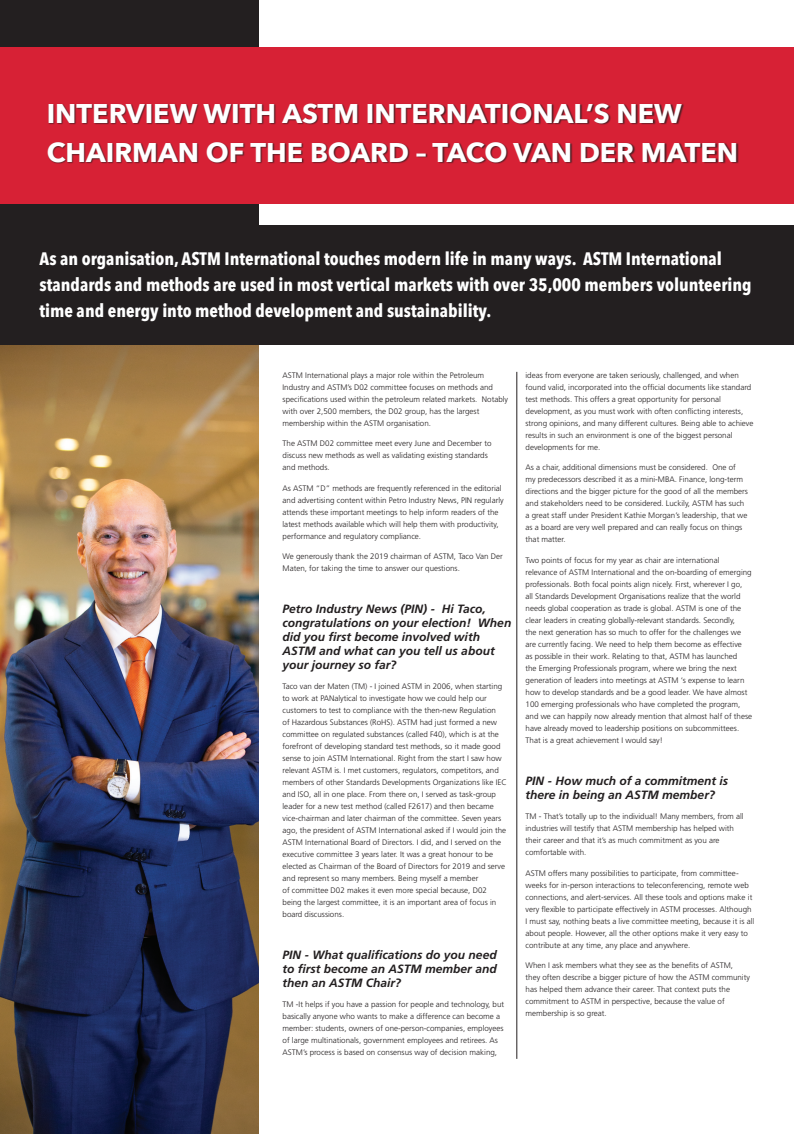
<style>
.page{position:relative;width:794px;height:1134px;background:#fff}
.page>*{position:absolute;margin:0;border:0;box-sizing:border-box;transform-origin:0 0}
.t1{font:700 27px/39px "Avenir Next";color:#fff}
.t2{font:700 18px/26px "Avenir Next Condensed";color:#fff}
.t3{font:italic 700 12px/14px "Frutiger";color:#231f20}
.t4{font:300 8px/12px "Frutiger";color:#231f20}
</style>
<div class="page">
<hr style="left:516px;top:372px;width:1px;height:687px;background:#231f20">
<div style="left:0;top:0;width:259px;height:1134px;background:#231f20"></div>
<img style="left:0;top:345px;width:259px;height:789px">
<div style="left:0;top:48px;width:794px;height:156px;background:#d72135"></div>
<div style="left:48px;top:103px;width:690px;height:61px;background:#231f20;opacity:.75"></div>
<div style="left:0;top:225px;width:794px;height:120px;background:#231f20"></div>
<h1 class="t1" style="left:47px;top:93px;width:693px">INTERVIEW WITH ASTM INTERNATIONAL’S NEW<br>CHAIRMAN OF THE BOARD – TACO VAN DER MATEN</h1>
<p class="t2" style="left:40px;top:246px;width:713px">As an organisation, ASTM International touches modern life in many ways. ASTM International standards and methods are used in most vertical markets with over 35,000 members volunteering time and energy into method development and sustainability.</p>
<p class="t4" style="left:282px;top:369px;width:227px">ASTM International plays a major role within the Petroleum Industry and ASTM’s D02 committee focuses on methods and specifications used within the petroleum related markets. Notably with over 2,500 members, the D02 group, has the largest membership within the ASTM organisation.</p>
<p class="t4" style="left:282px;top:438px;width:210px">The ASTM D02 committee meet every June and December to discuss new methods as well as validating existing standards and methods.</p>
<p class="t4" style="left:282px;top:482px;width:223px">As ASTM “D” methods are frequently referenced in the editorial and advertising content within Petro Industry News, PIN regularly attends these important meetings to help inform readers of the latest methods available which will help them with productivity, performance and regulatory compliance.</p>
<p class="t4" style="left:282px;top:551px;width:222px">We generously thank the 2019 chairman of ASTM, Taco Van Der<br>Maten, for taking the time to answer our questions.</p>
<h3 class="t3" style="left:282px;top:602px;width:230px">Petro Industry News (PIN) - Hi Taco, congratulations on your election! When did you first become involved with<br>ASTM and what can you tell us about your journey so far?</h3>
<p class="t4" style="left:282px;top:680px;width:226px">Taco van der Maten (TM) - I joined ASTM in 2006, when starting to work at PANalytical to investigate how we could help our customers to test to compliance with the then-new Regulation<br>of Hazardous Substances (RoHS). ASTM had just formed a new committee on regulated substances (called F40), which is at the forefront of developing standard test methods, so it made good sense to join ASTM International. Right from the start I saw how relevant ASTM is. I met customers, regulators, competitors, and members of other Standards Developments Organizations like IEC and ISO, all in one place. From there on, I served as task-group leader for a new test method (called F2617) and then became vice-chairman and later chairman of the committee. Seven years ago, the president of ASTM International asked if I would join the ASTM International Board of Directors. I did, and I served on the executive committee 3 years later. It was a great honour to be elected as Chairman of the Board of Directors for 2019 and serve and represent so many members. Being myself a member<br>of committee D02 makes it even more special because, D02 being the largest committee, it is an important area of focus in board discussions.</p>
<h3 class="t3" style="left:282px;top:948px;width:216px;text-align:justify">PIN - What qualifications do you need to first become an ASTM member and then an ASTM Chair?</h3>
<p class="t4" style="left:282px;top:999px;width:223px">TM -It helps if you have a passion for people and technology, but basically anyone who wants to make a difference can become a member: students, owners of one-person-companies, employees of large multinationals, government employees and retirees. As ASTM’s process is based on consensus way of decision making,</p>
<p class="t4" style="left:525px;top:369px;width:229px">ideas from everyone are taken seriously, challenged, and when found valid, incorporated into the official documents like standard test methods. This offers a great opportunity for personal development, as you must work with often conflicting interests, strong opinions, and many different cultures. Being able to achieve results in such an environment is one of the biggest personal developments for me.</p>
<p class="t4" style="left:525px;top:462px;width:224px">As a chair, additional dimensions must be considered. One of my predecessors described it as a mini-MBA. Finance, long-term directions and the bigger picture for the good of all the members and stakeholders need to be considered. Luckily, ASTM has such a great staff under President Kathie Morgan’s leadership, that we as a board are very well prepared and can really focus on things that matter.</p>
<p class="t4" style="left:525px;top:554px;width:228px">Two points of focus for my year as chair are international relevance of ASTM International and the on-boarding of emerging professionals. Both focal points align nicely. First, wherever I go,<br>all Standards Development Organisations realize that the world needs global cooperation as trade is global. ASTM is one of the clear leaders in creating globally-relevant standards. Secondly,<br>the next generation has so much to offer for the challenges we are currently facing. We need to help them become as effective<br>as possible in their work. Relating to that, ASTM has launched<br>the Emerging Professionals program, where we bring the next generation of leaders into meetings at ASTM ‘s expense to learn how to develop standards and be a good leader. We have almost 100 emerging professionals who have completed the program, and we can happily now already mention that almost half of these have already moved to leadership positions on subcommittees.<br>That is a great achievement I would say!</p>
<h3 class="t3" style="left:525px;top:774px;width:204px">PIN - How much of a commitment is there in being an ASTM member?</h3>
<p class="t4" style="left:525px;top:811px;width:220px">TM - That’s totally up to the individual! Many members, from all industries will testify that ASTM membership has helped with their career and that it’s as much commitment as you are comfortable with.</p>
<p class="t4" style="left:525px;top:867px;width:230px">ASTM offers many possibilities to participate, from committee&shy;weeks for in-person interactions to teleconferencing, remote web connections, and alert-services. All these tools and options make it very flexible to participate effectively in ASTM processes. Although I must say, nothing beats a live committee meeting, because it is all about people. However, all the other options make it very easy to contribute at any time, any place and anywhere.</p>
<p class="t4" style="left:525px;top:960px;width:226px">When I ask members what they see as the benefits of ASTM,<br>they often describe a bigger picture of how the ASTM community has helped them advance their career. That context puts the commitment to ASTM in perspective, because the value of membership is so great.</p>
</div>
